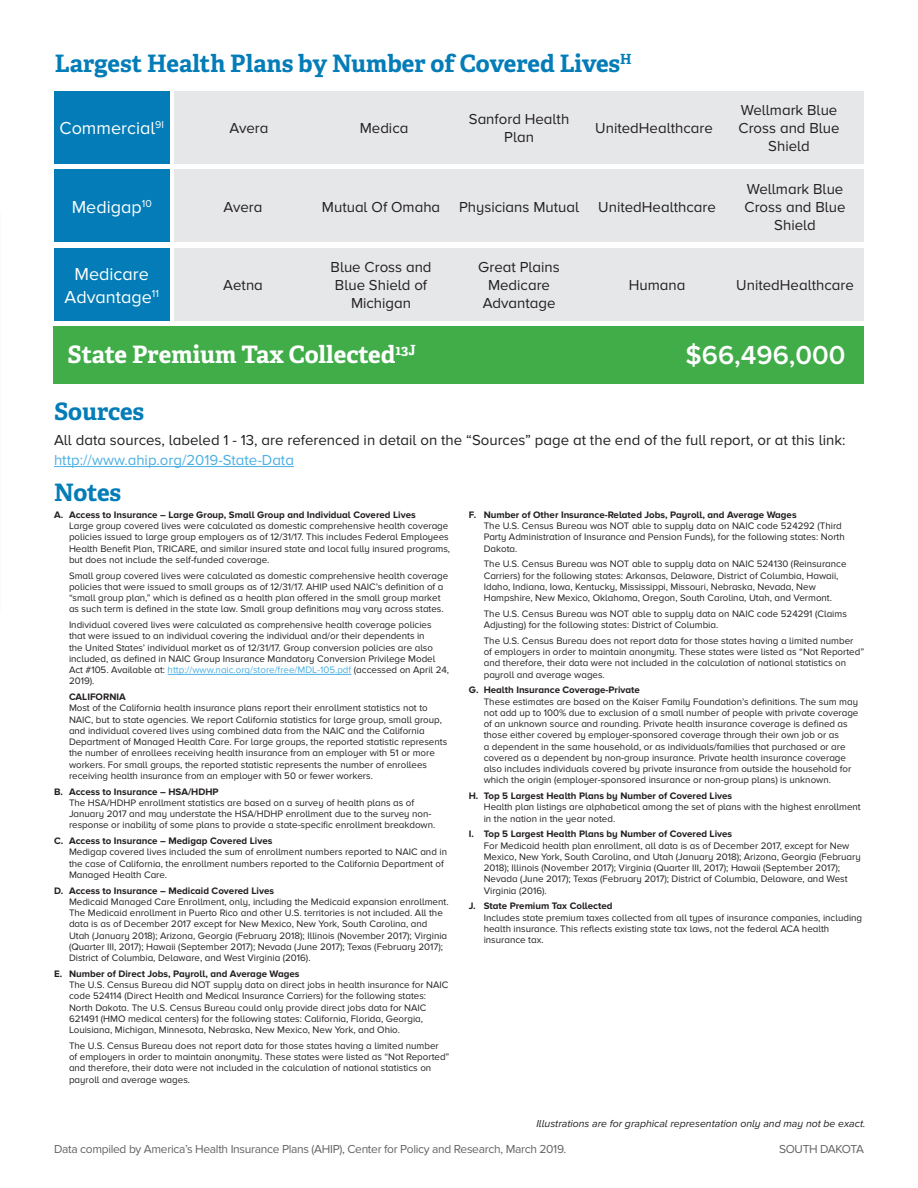
<style>
.page{position:relative;width:918px;height:1188px;background:#fff}
.page>*{position:absolute;margin:0;border:0;box-sizing:border-box;transform-origin:0 0}
.Employment-Number{font:600 27px "Proxima Nova A";color:#fff}
.t1{font:700 24px "Adelle";letter-spacing:-.005em;color:#037cb7}
.t2{font:700 24px "Adelle";letter-spacing:-.005em;color:#fff}
.t3{font:18px/22.5px "Proxima Nova A";color:#fff;text-align:center}
.t4{font:15px/18px "Proxima Nova A";color:#231f20;text-align:center}
.t5{font:15px "Proxima Nova A";color:#4bafe3}
.t6{font:12px "Proxima Nova";letter-spacing:-.025em;color:#636366}
.t7{font:italic 10.5px "Proxima Nova A";color:#231f20}
.t8{font:9.75px/11.2px "Proxima Nova A";color:#231f20}
.t9{font:700 9.75px "Proxima Nova A";color:#231f20}
.s1{color:#4bafe3}
</style>
<div class="page">
<div style="left:54px;top:91px;width:115px;height:73px;background:#037cb7"></div>
<div style="left:174px;top:91px;width:690px;height:73px;background:#e6e7e9"></div>
<hr style="left:54px;top:466px;width:240px;height:1px;background:#4bafe3">
<hr style="left:168px;top:674px;width:183px;height:1px;background:#4bafe3">
<div style="left:54px;top:169px;width:115px;height:73px;background:#037cb7"></div>
<div style="left:54px;top:248px;width:115px;height:73px;background:#037cb7"></div>
<div style="left:174px;top:169px;width:690px;height:73px;background:#e6e7e9"></div>
<div style="left:174px;top:248px;width:690px;height:73px;background:#e6e7e9"></div>
<div style="left:54px;top:326px;width:810px;height:58px;background:#41ad49"></div>
<h2 class="t1" style="left:55px;top:49px;width:579px">Largest Health Plans by Number of Covered Lives<sup>H</sup></h2>
<h3 class="t3" style="left:60px;top:118px;width:106px">Commercial<sup>9I</sup></h3>
<h3 class="t3" style="left:72px;top:196px;width:82px">Medigap<sup>10</sup></h3>
<p class="t4" style="left:230px;top:120px;width:40px">Avera</p>
<p class="t4" style="left:360px;top:120px;width:50px">Medica</p>
<p class="t4" style="left:469px;top:111px;width:102px">Sanford Health<br>Plan</p>
<p class="t4" style="left:595px;top:120px;width:119px">UnitedHealthcare</p>
<p class="t4" style="left:224px;top:198px;width:40px">Avera</p>
<p class="t4" style="left:322px;top:198px;width:120px">Mutual Of Omaha</p>
<p class="t4" style="left:459px;top:198px;width:121px">Physicians Mutual</p>
<p class="t4" style="left:598px;top:198px;width:119px">UnitedHealthcare</p>
<p class="t4" style="left:739px;top:102px;width:103px">Wellmark Blue<br>Cross and Blue<br>Shield</p>
<p class="t4" style="left:745px;top:180px;width:103px">Wellmark Blue<br>Cross and Blue<br>Shield</p>
<p class="t4" style="left:331px;top:259px;width:103px">Blue Cross and<br>Blue Shield of<br>Michigan</p>
<p class="t4" style="left:478px;top:259px;width:83px">Great Plains<br>Medicare<br>Advantage</p>
<h3 class="t3" style="left:64px;top:263px;width:96px">Medicare<br>Advantage<sup>11</sup></h3>
<h2 class="t2" style="left:68px;top:339px;width:350px">State Premium Tax Collected<sup>13J</sup></h2>
<p class="t4" style="left:223px;top:277px;width:41px">Aetna</p>
<p class="t4" style="left:629px;top:277px;width:58px">Humana</p>
<p class="t4" style="left:736px;top:277px;width:119px">UnitedHealthcare</p>
<p class="Employment-Number" style="left:685px;top:339px;width:162px">$66,496,000</p>
<h2 class="t1" style="left:54px;top:396px;width:92px">Sources</h2>
<h3 class="t4" style="left:54px;top:432px;width:793px">All data sources, labeled 1 - 13, are referenced in detail on the “Sources” page at the end of the full report, or at this link:</h3>
<h3 class="t5" style="left:54px;top:451px;width:241px">http://www.ahip.org/2019-State-Data</h3>
<h2 class="t1" style="left:54px;top:477px;width:69px">Notes</h2>
<p class="t9" style="left:54px;top:509px;width:363px">A. Access to Insurance – Large Group, Small Group and Individual Covered Lives</p>
<p class="t8" style="left:69px;top:521px;width:383px">Large group covered lives were calculated as domestic comprehensive health coverage policies issued to large group employers as of 12/31/17. This includes Federal Employees Health Benefit Plan, TRICARE, and similar insured state and local fully insured programs, but does not include the self-funded coverage.</p>
<p class="t8" style="left:69px;top:570px;width:381px">Small group covered lives were calculated as domestic comprehensive health coverage policies that were issued to small groups as of 12/31/17. AHIP used NAIC’s definition of a “small group plan,” which is defined as a health plan offered in the small group market as such term is defined in the state law. Small group definitions may vary across states.</p>
<p class="t8" style="left:69px;top:620px;width:382px">Individual covered lives were calculated as comprehensive health coverage policies that were issued to an individual covering the individual and/or their dependents in<br>the United States’ individual market as of 12/31/17. Group conversion policies are also included, as defined in NAIC Group Insurance Mandatory Conversion Privilege Model Act #105. Available at: <span class="s1">http://www.naic.org/store/free/MDL-105.pdf</span> (accessed on April 24, 2019).</p>
<p class="t9" style="left:69px;top:691px;width:58px">CALIFORNIA</p>
<p class="t8" style="left:69px;top:703px;width:380px">Most of the California health insurance plans report their enrollment statistics not to NAIC, but to state agencies. We report California statistics for large group, small group, and individual covered lives using combined data from the NAIC and the California Department of Managed Health Care. For large groups, the reported statistic represents the number of enrollees receiving health insurance from an employer with 51 or more workers. For small groups, the reported statistic represents the number of enrollees receiving health insurance from an employer with 50 or fewer workers.</p>
<p class="t9" style="left:54px;top:786px;width:166px">B. Access to Insurance – HSA/HDHP</p>
<p class="t8" style="left:69px;top:797px;width:368px">The HSA/HDHP enrollment statistics are based on a survey of health plans as of<br>January 2017 and may understate the HSA/HDHP enrollment due to the survey non&shy;response or inability of some plans to provide a state-specific enrollment breakdown.</p>
<p class="t9" style="left:54px;top:835px;width:220px">C. Access to Insurance – Medigap Covered Lives</p>
<p class="t8" style="left:69px;top:847px;width:380px">Medigap covered lives included the sum of enrollment numbers reported to NAIC and in the case of California, the enrollment numbers reported to the California Department of<br>Managed Health Care.</p>
<p class="t9" style="left:54px;top:885px;width:222px">D. Access to Insurance – Medicaid Covered Lives</p>
<p class="t8" style="left:69px;top:896px;width:381px">Medicaid Managed Care Enrollment, only, including the Medicaid expansion enrollment.<br>The Medicaid enrollment in Puerto Rico and other U.S. territories is not included. All the data is as of December 2017 except for New Mexico, New York, South Carolina, and Utah (January 2018); Arizona, Georgia (February 2018); Illinois (November 2017); Virginia (Quarter III, 2017); Hawaii (September 2017); Nevada (June 2017); Texas (February 2017); District of Columbia, Delaware, and West Virginia (2016).</p>
<p class="t9" style="left:54px;top:968px;width:247px">E. Number of Direct Jobs, Payroll, and Average Wages</p>
<p class="t8" style="left:69px;top:980px;width:381px">The U.S. Census Bureau did NOT supply data on direct jobs in health insurance for NAIC code 524114 (Direct Health and Medical Insurance Carriers) for the following states:<br>North Dakota. The U.S. Census Bureau could only provide direct jobs data for NAIC 621491 (HMO medical centers) for the following states: California, Florida, Georgia, Louisiana, Michigan, Minnesota, Nebraska, New Mexico, New York, and Ohio.</p>
<p class="t8" style="left:69px;top:1040px;width:382px">The U.S. Census Bureau does not report data for those states having a limited number of employers in order to maintain anonymity. These states were listed as “Not Reported” and therefore, their data were not included in the calculation of national statistics on payroll and average wages.</p>
<p class="t9" style="left:469px;top:509px;width:329px">F. Number of Other Insurance-Related Jobs, Payroll, and Average Wages</p>
<p class="t8" style="left:484px;top:521px;width:363px">The U.S. Census Bureau was NOT able to supply data on NAIC code 524292 (Third<br>Party Administration of Insurance and Pension Funds), for the following states: North<br>Dakota.</p>
<p class="t8" style="left:484px;top:559px;width:364px">The U.S. Census Bureau was NOT able to supply data on NAIC 524130 (Reinsurance Carriers) for the following states: Arkansas, Delaware, District of Columbia, Hawaii, Idaho, Indiana, Iowa, Kentucky, Mississippi, Missouri, Nebraska, Nevada, New Hampshire, New Mexico, Oklahoma, Oregon, South Carolina, Utah, and Vermont.</p>
<p class="t8" style="left:484px;top:608px;width:365px">The U.S. Census Bureau was NOT able to supply data on NAIC code 524291 (Claims<br>Adjusting) for the following states: District of Columbia.</p>
<p class="t8" style="left:484px;top:635px;width:382px">The U.S. Census Bureau does not report data for those states having a limited number of employers in order to maintain anonymity. These states were listed as “Not Reported” and therefore, their data were not included in the calculation of national statistics on payroll and average wages.</p>
<p class="t9" style="left:469px;top:684px;width:173px">G. Health Insurance Coverage-Private</p>
<p class="t8" style="left:484px;top:696px;width:376px">These estimates are based on the Kaiser Family Foundation’s definitions. The sum may not add up to 100% due to exclusion of a small number of people with private coverage of an unknown source and rounding. Private health insurance coverage is defined as those either covered by employer-sponsored coverage through their own job or as<br>a dependent in the same household, or as individuals/families that purchased or are covered as a dependent by non-group insurance. Private health insurance coverage also includes individuals covered by private insurance from outside the household for which the origin (employer-sponsored insurance or non-group plans) is unknown.</p>
<p class="t9" style="left:469px;top:790px;width:265px">H. Top 5 Largest Health Plans by Number of Covered Lives</p>
<p class="t8" style="left:484px;top:802px;width:378px">Health plan listings are alphabetical among the set of plans with the highest enrollment in the nation in the year noted.</p>
<p class="t9" style="left:469px;top:828px;width:265px">I. Top 5 Largest Health Plans by Number of Covered Lives</p>
<p class="t8" style="left:484px;top:840px;width:378px">For Medicaid health plan enrollment, all data is as of December 2017, except for New Mexico, New York, South Carolina, and Utah (January 2018); Arizona, Georgia (February 2018); Illinois (November 2017); Virginia (Quarter III, 2017); Hawaii (September 2017); Nevada (June 2017); Texas (February 2017); District of Columbia, Delaware, and West Virginia (2016).</p>
<p class="t9" style="left:469px;top:900px;width:145px">J. State Premium Tax Collected</p>
<p class="t8" style="left:484px;top:912px;width:380px">Includes state premium taxes collected from all types of insurance companies, including health insurance. This reflects existing state tax laws, not the federal ACA health insurance tax.</p>
<p class="t7" style="left:536px;top:1118px;width:331px">Illustrations are for graphical representation only and may not be exact.</p>
<p class="t6" style="left:54px;top:1142px;width:514px">Data compiled by America’s Health Insurance Plans (AHIP), Center for Policy and Research, March 2019.</p>
<p class="t6" style="left:779px;top:1142px;width:86px">SOUTH DAKOTA</p>
</div>
